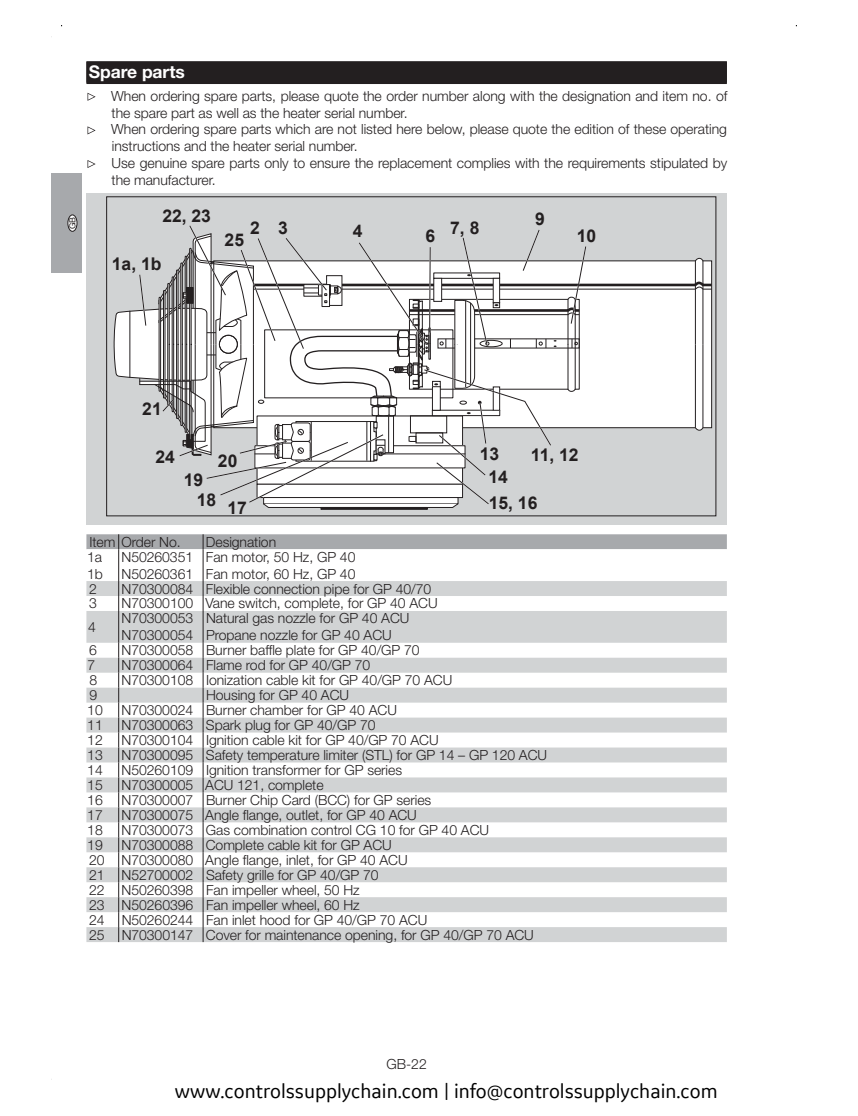
<style>
.page{position:relative;width:858px;height:1116px;background:#fff}
.page>*{position:absolute;margin:0;border:0;box-sizing:border-box;transform-origin:0 0}
.t1{font:21px "GE Sans";color:#010101}
.t2{font:700 17.5px/19.8px "Arial";color:#231f20}
.t3{font:700 17.5px "Helvetica Neue LT Pro";letter-spacing:-.005em;color:#fff}
.t4{font:300 14px/16.8px "Helvetica Neue LT Pro";letter-spacing:-.005em;color:#231f20}
.t5{font:8.58px "Helvetica Neue LT Pro";color:#231f20}
</style>
<div class="page">
<div style="left:51px;top:173px;width:30px;height:100px;background:#a7a9ac"></div>
<div style="left:68px;top:215px;width:9px;height:16px;background:#fff;border-radius:50%"></div>
<div style="left:67px;top:214px;width:10px;height:18px;border:1px solid #231f20;border-radius:50%"></div>
<svg style="left:86px;top:61px;width:640px;height:23px"></svg>
<div style="left:86px;top:62px;width:640px;height:21px;background:#231f20"></div>
<svg style="left:87px;top:93px;width:9px;height:8px"></svg>
<svg style="left:87px;top:126px;width:9px;height:8px"></svg>
<svg style="left:87px;top:160px;width:9px;height:8px"></svg>
<div style="left:86px;top:193px;width:640px;height:331px;background:#d1d3d4"></div>
<div style="left:320px;top:507px;width:107px;height:2px;border:1px solid #231f20"></div>
<svg style="left:113px;top:225px;width:600px;height:283px"></svg>
<svg style="left:86px;top:581px;width:640px;height:360px;fill:#d1d3d4"></svg>
<svg style="left:86px;top:534px;width:640px;height:15px"></svg>
<hr style="left:118px;top:549px;width:1px;height:32px;background:#231f20">
<hr style="left:202px;top:549px;width:1px;height:32px;background:#231f20">
<svg style="left:118px;top:581px;width:1px;height:30px"></svg>
<svg style="left:202px;top:581px;width:1px;height:30px"></svg>
<hr style="left:118px;top:611px;width:1px;height:31px;background:#231f20">
<hr style="left:202px;top:611px;width:1px;height:31px;background:#231f20">
<svg style="left:118px;top:642px;width:1px;height:299px"></svg>
<svg style="left:202px;top:642px;width:1px;height:299px"></svg>
<p class="t3" style="left:89px;top:60px;width:97px">Spare parts</p>
<p class="t4" style="left:111px;top:87px;width:617px">When ordering spare parts, please quote the order number along with the designation and item no. of the spare part as well as the heater serial number.<br>When ordering spare parts which are not listed here below, please quote the edition of these operating instructions and the heater serial number.<br>Use genuine spare parts only to ensure the replacement complies with the requirements stipulated by the manufacturer.</p>
<p class="t2" style="left:162px;top:206px;width:50px">22, 23</p>
<p class="t5" style="left:67px;top:229px;width:14px;rotate:-90deg">GB</p>
<p class="t5" style="left:169px;top:232px;width:19px;rotate:-90deg">RUS</p>
<p class="t5" style="left:271px;top:225px;width:6px;rotate:-90deg">F</p>
<p class="t5" style="left:192px;top:229px;width:13px;rotate:-90deg">UA</p>
<p class="t5" style="left:243px;top:229px;width:14px;rotate:-90deg">CN</p>
<p class="t2" style="left:250px;top:218px;width:39px">2 3</p>
<p class="t2" style="left:353px;top:221px;width:11px">4</p>
<p class="t2" style="left:224px;top:230px;width:21px">25</p>
<p class="t2" style="left:425px;top:226px;width:11px">6</p>
<p class="t2" style="left:450px;top:218px;width:31px">7, 8</p>
<p class="t2" style="left:535px;top:209px;width:11px">9</p>
<p class="t2" style="left:576px;top:226px;width:21px">10</p>
<p class="t2" style="left:112px;top:254px;width:51px">1a, 1b</p>
<p class="t2" style="left:142px;top:399px;width:21px">21</p>
<p class="t2" style="left:155px;top:447px;width:21px">24</p>
<p class="t2" style="left:218px;top:451px;width:21px">20</p>
<p class="t2" style="left:479px;top:444px;width:21px">13</p>
<p class="t2" style="left:531px;top:445px;width:49px">11, 12</p>
<p class="t2" style="left:197px;top:470px;width:21px;text-indent:-13px">19<br>18</p>
<p class="t2" style="left:227px;top:497px;width:21px">17</p>
<p class="t2" style="left:488px;top:467px;width:21px">14</p>
<p class="t2" style="left:488px;top:493px;width:50px">15, 16</p>
<p class="t4" style="left:89px;top:533px;width:93px">Item Order No.</p>
<p class="t4" style="left:206px;top:533px;width:72px">Designation</p>
<p class="t4" style="left:87px;top:548px;width:17px">1a<br>1b</p>
<p class="t4" style="left:121px;top:548px;width:73px">N50260351<br>N50260361</p>
<p class="t4" style="left:206px;top:548px;width:151px">Fan motor, 50 Hz, GP 40<br>Fan motor, 60 Hz, GP 40</p>
<p class="t4" style="left:89px;top:579px;width:9px">2</p>
<p class="t4" style="left:121px;top:579px;width:311px">N70300084 Flexible connection pipe for GP 40/70</p>
<p class="t4" style="left:89px;top:594px;width:9px">3</p>
<p class="t4" style="left:122px;top:594px;width:317px">N70300100 Vane switch, complete, for GP 40 ACU</p>
<p class="t4" style="left:88px;top:618px;width:9px">4</p>
<p class="t4" style="left:122px;top:609px;width:73px">N70300053<br>N70300054</p>
<p class="t4" style="left:206px;top:609px;width:205px">Natural gas nozzle for GP 40 ACU<br>Propane nozzle for GP 40 ACU</p>
<p class="t4" style="left:89px;top:641px;width:9px">6</p>
<p class="t4" style="left:122px;top:641px;width:299px">N70300058 Burner baffle plate for GP 40/GP 70</p>
<p class="t4" style="left:88px;top:656px;width:9px">7</p>
<p class="t4" style="left:122px;top:656px;width:250px">N70300064 Flame rod for GP 40/GP 70</p>
<p class="t4" style="left:89px;top:671px;width:9px">8</p>
<p class="t4" style="left:122px;top:671px;width:332px">N70300108 Ionization cable kit for GP 40/GP 70 ACU</p>
<p class="t4" style="left:89px;top:686px;width:9px">9</p>
<p class="t4" style="left:206px;top:686px;width:144px">Housing for GP 40 ACU</p>
<p class="t4" style="left:87px;top:701px;width:17px">10</p>
<p class="t4" style="left:122px;top:701px;width:277px">N70300024 Burner chamber for GP 40 ACU</p>
<p class="t4" style="left:87px;top:716px;width:17px">11</p>
<p class="t4" style="left:122px;top:716px;width:255px">N70300063 Spark plug for GP 40/GP 70</p>
<p class="t4" style="left:87px;top:731px;width:17px">12</p>
<p class="t4" style="left:122px;top:731px;width:318px">N70300104 Ignition cable kit for GP 40/GP 70 ACU</p>
<p class="t4" style="left:87px;top:746px;width:17px">13</p>
<p class="t4" style="left:122px;top:746px;width:427px">N70300095 Safety temperature limiter (STL) for GP 14 – GP 120 ACU</p>
<p class="t4" style="left:87px;top:761px;width:17px">14</p>
<p class="t4" style="left:122px;top:761px;width:282px">N50260109 Ignition transformer for GP series</p>
<p class="t4" style="left:87px;top:776px;width:17px">15</p>
<p class="t4" style="left:122px;top:776px;width:203px">N70300005 ACU 121, complete</p>
<p class="t4" style="left:87px;top:791px;width:17px">16</p>
<p class="t4" style="left:122px;top:791px;width:311px">N70300007 Burner Chip Card (BCC) for GP series</p>
<p class="t4" style="left:87px;top:806px;width:17px">17</p>
<p class="t4" style="left:122px;top:806px;width:297px">N70300075 Angle flange, outlet, for GP 40 ACU</p>
<p class="t4" style="left:87px;top:821px;width:17px">18</p>
<p class="t4" style="left:122px;top:821px;width:369px">N70300073 Gas combination control CG 10 for GP 40 ACU</p>
<p class="t4" style="left:87px;top:835px;width:17px">19</p>
<p class="t4" style="left:89px;top:836px;width:446px;line-height:14.9px;text-indent:33px">N70300088 Complete cable kit for GP ACU<br>20 N70300080 Angle flange, inlet, for GP 40 ACU<br>21 N52700002 Safety grille for GP 40/GP 70<br>22 N50260398 Fan impeller wheel, 50 Hz<br>23 N50260396 Fan impeller wheel, 60 Hz<br>24 N50260244 Fan inlet hood for GP 40/GP 70 ACU<br>25 N70300147 Cover for maintenance opening, for GP 40/GP 70 ACU</p>
<p class="t4" style="left:386px;top:1055px;width:42px">GB-22</p>
<h1 class="t1" style="left:175px;top:1077px;width:544px">www.controlssupplychain.com | info@controlssupplychain.com</h1>
</div>
